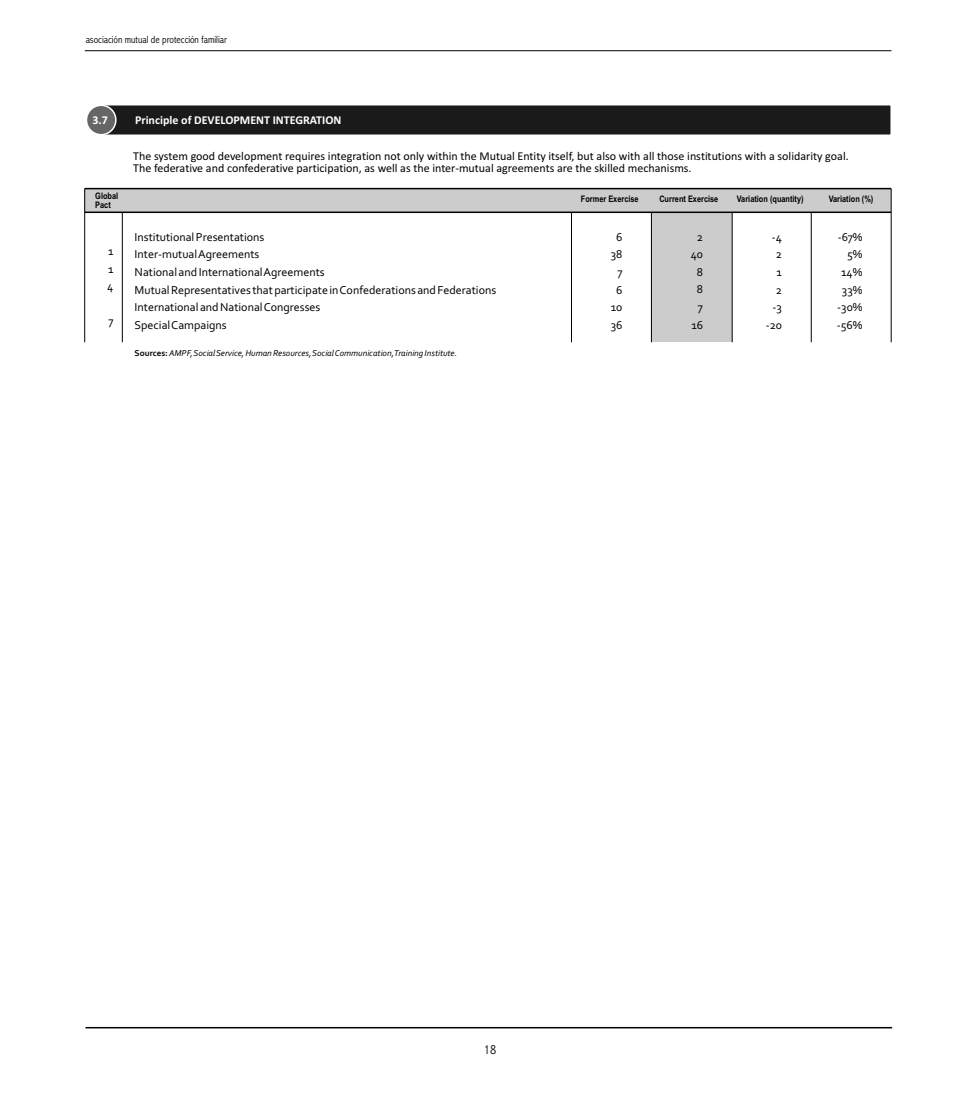
<style>
.page{position:relative;width:978px;height:1106px;background:#fff}
.page>*{position:absolute;margin:0;border:0;box-sizing:border-box;transform-origin:0 0}
.t1{font:300 condensed 13.5px "Abadi";color:#000}
.t2{font:12px/17.5px "Corbel";color:#000;text-align:right}
.t3{font:12px/12px "Calibri";color:#000}
.t4{font:700 12px "Calibri";color:#fff}
.t5{font:300 condensed 10.5px "Abadi";color:#000}
.t6{font:italic 9px "Corbel";color:#000}
.t7{font:700 9px/9px "Arial Narrow";color:#000}
.s1{font-weight:700;font-style:normal}
</style>
<div class="page">
<div style="left:651px;top:212px;width:81px;height:130px;background:#ccc"></div>
<div style="left:98px;top:104px;width:794px;height:32px;background:#1a1a1a;border:2px solid #fff"></div>
<div style="left:86px;top:105px;width:31px;height:30px;background:#666;border:1px solid #fff;border-radius:50%"></div>
<hr style="left:571px;top:212px;width:1px;height:130px;background:#000">
<hr style="left:651px;top:212px;width:1px;height:130px;background:#000">
<hr style="left:732px;top:212px;width:1px;height:130px;background:#000">
<hr style="left:811px;top:212px;width:1px;height:130px;background:#000">
<div style="left:85px;top:189px;width:806px;height:23px;background:#ccc"></div>
<hr style="left:85px;top:188px;width:806px;height:1px;background:#000">
<hr style="left:85px;top:211px;width:806px;height:2px;background:#000">
<hr style="left:84px;top:189px;width:1px;height:153px;background:#000">
<hr style="left:122px;top:212px;width:1px;height:130px;background:#000">
<hr style="left:891px;top:189px;width:1px;height:153px;background:#000">
<hr style="left:85px;top:50px;width:806px;height:1px;background:#000">
<hr style="left:85px;top:1026px;width:807px;height:2px;background:#000">
<p class="t5" style="left:86px;top:36px;width:143px">asociación mutual de protección familiar</p>
<p class="t4" style="left:93px;top:115px;width:17px">3.7</p>
<p class="t4" style="left:135px;top:115px;width:208px">Principle of DEVELOPMENT INTEGRATION</p>
<p class="t3" style="left:133px;top:151px;width:717px">The system good development requires integration not only within the Mutual Entity itself, but also with all those institutions with a solidarity goal.<br>The federative and confederative participation, as well as the inter-mutual agreements are the skilled mechanisms.</p>
<p class="t7" style="left:95px;top:191px;width:24px">Global<br>Pact</p>
<p class="t2" style="left:107px;top:243px;width:8px;text-align:justify">1<br>1<br>4</p>
<p class="t2" style="left:108px;top:314px;width:7px">7</p>
<p class="t2" style="left:135px;top:229px;width:363px;text-align:left">Institutional Presentations<br>Inter-mutual Agreements<br>National and International Agreements<br>Mutual Representatives that participate in Confederations and Federations International and National Congresses<br>Special Campaigns</p>
<p class="t6" style="left:135px;top:349px;width:324px"><span class="s1">Sources:</span> AMPF, Social Service, Human Resources, Social Communication, Training Institute.</p>
<p class="t7" style="left:581px;top:194px;width:59px">Former Exercise</p>
<p class="t7" style="left:659px;top:194px;width:61px">Current Exercise</p>
<p class="t7" style="left:737px;top:194px;width:68px">Variation (quantity)</p>
<p class="t7" style="left:829px;top:194px;width:46px">Variation (%)</p>
<p class="t2" style="left:611px;top:229px;width:13px;text-align:center">6<br>38<br>7<br>6<br>10<br>36</p>
<p class="t2" style="left:691px;top:229px;width:14px">2<br>40<br>8<br>8<br>7<br>16</p>
<p class="t2" style="left:766px;top:229px;width:18px">-4<br>2<br>1<br>2 -3 -20</p>
<p class="t2" style="left:837px;top:229px;width:27px">-67%<br>5%<br>14%<br>33% -30% -56%</p>
<p class="t1" style="left:484px;top:1045px;width:14px">18</p>
</div>
